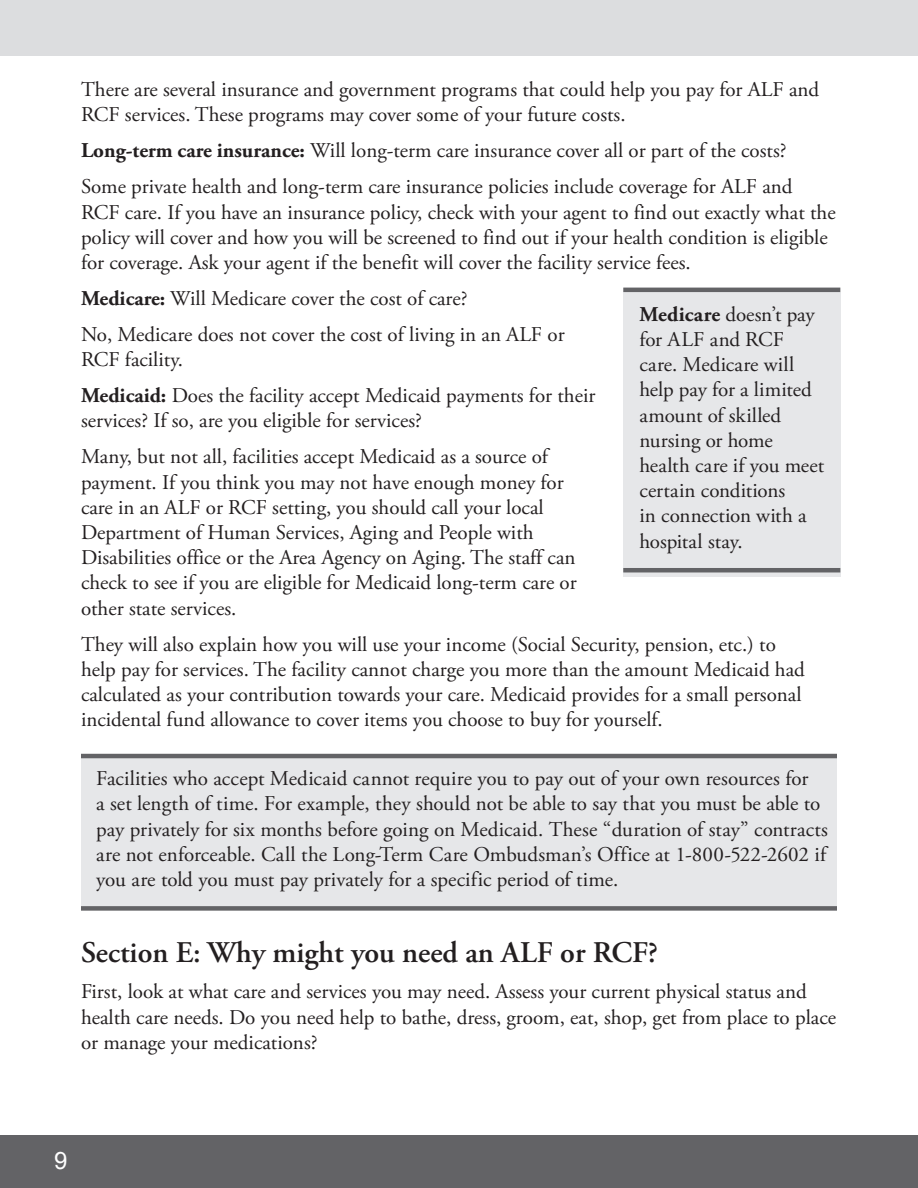
<style>
.page{position:relative;width:918px;height:1188px;background:#fff}
.page>*{position:absolute;margin:0;border:0;box-sizing:border-box;transform-origin:0 0}
.Sub_head_1{font:600 30px "Adobe Garamond Pro";color:#231f20}
.t1{font:24px "Arial";color:#fff}
.Body{font:21px/25.2px "Adobe Garamond Pro";color:#231f20}
.s1{font-weight:700}
</style>
<div class="page">
<div style="left:0;top:0;width:918px;height:55px;background:#dcdddf"></div>
<div style="left:0;top:1135px;width:918px;height:53px;background:#636366"></div>
<div style="left:623px;top:293px;width:217px;height:284px;background:#e6e7e9"></div>
<hr style="left:623px;top:288px;width:217px;height:4px;background:#636366">
<hr style="left:623px;top:568px;width:217px;height:4px;background:#636366">
<div style="left:81px;top:756px;width:756px;height:150px;background:#e6e7e9"></div>
<hr style="left:81px;top:754px;width:756px;height:4px;background:#636366">
<div style="left:81px;top:906px;width:756px;height:5px;background:#636366"></div>
<p class="Body" style="left:81px;top:78px;width:740px">There are several insurance and government programs that could help you pay for ALF and<br>RCF services. These programs may cover some of your future costs.</p>
<p class="Body" style="left:81px;top:139px;width:707px"><span class="s1">Long-term care insurance:</span> Will long-term care insurance cover all or part of the costs?</p>
<p class="Body" style="left:81px;top:175px;width:756px">Some private health and long-term care insurance policies include coverage for ALF and RCF care. If you have an insurance policy, check with your agent to find out exactly what the policy will cover and how you will be screened to find out if your health condition is eligible for coverage. Ask your agent if the benefit will cover the facility service fees.</p>
<p class="Body" style="left:81px;top:287px;width:388px"><span class="s1">Medicare:</span> Will Medicare cover the cost of care?</p>
<p class="Body" style="left:81px;top:323px;width:485px">No, Medicare does not cover the cost of living in an ALF or<br>RCF facility.</p>
<p class="Body" style="left:81px;top:384px;width:516px"><span class="s1">Medicaid:</span> Does the facility accept Medicaid payments for their services? If so, are you eligible for services?</p>
<p class="Body" style="left:81px;top:445px;width:497px">Many, but not all, facilities accept Medicaid as a source of payment. If you think you may not have enough money for care in an ALF or RCF setting, you should call your local Department of Human Services, Aging and People with Disabilities office or the Area Agency on Aging. The staff can check to see if you are eligible for Medicaid long-term care or other state services.</p>
<p class="Body" style="left:81px;top:632px;width:725px">They will also explain how you will use your income (Social Security, pension, etc.) to help pay for services. The facility cannot charge you more than the amount Medicaid had calculated as your contribution towards your care. Medicaid provides for a small personal incidental fund allowance to cover items you choose to buy for yourself.</p>
<p class="Body" style="left:639px;top:302px;width:186px"><span class="s1">Medicare</span> doesn’t pay for ALF and RCF care. Medicare will help pay for a limited amount of skilled nursing or home health care if you meet certain conditions<br>in connection with a hospital stay.</p>
<p class="Body" style="left:96px;top:767px;width:733px">Facilities who accept Medicaid cannot require you to pay out of your own resources for<br>a set length of time. For example, they should not be able to say that you must be able to pay privately for six months before going on Medicaid. These “duration of stay” contracts are not enforceable. Call the Long-Term Care Ombudsman’s Office at 1-800-522-2602 if you are told you must pay privately for a specific period of time.</p>
<p class="Sub_head_1" style="left:81px;top:936px;width:579px">Section E: Why might you need an ALF or RCF?</p>
<p class="Body" style="left:81px;top:980px;width:757px">First, look at what care and services you may need. Assess your current physical status and health care needs. Do you need help to bathe, dress, groom, eat, shop, get from place to place or manage your medications?</p>
<p class="t1" style="left:54px;top:1145px;width:15px">9</p>
</div>
